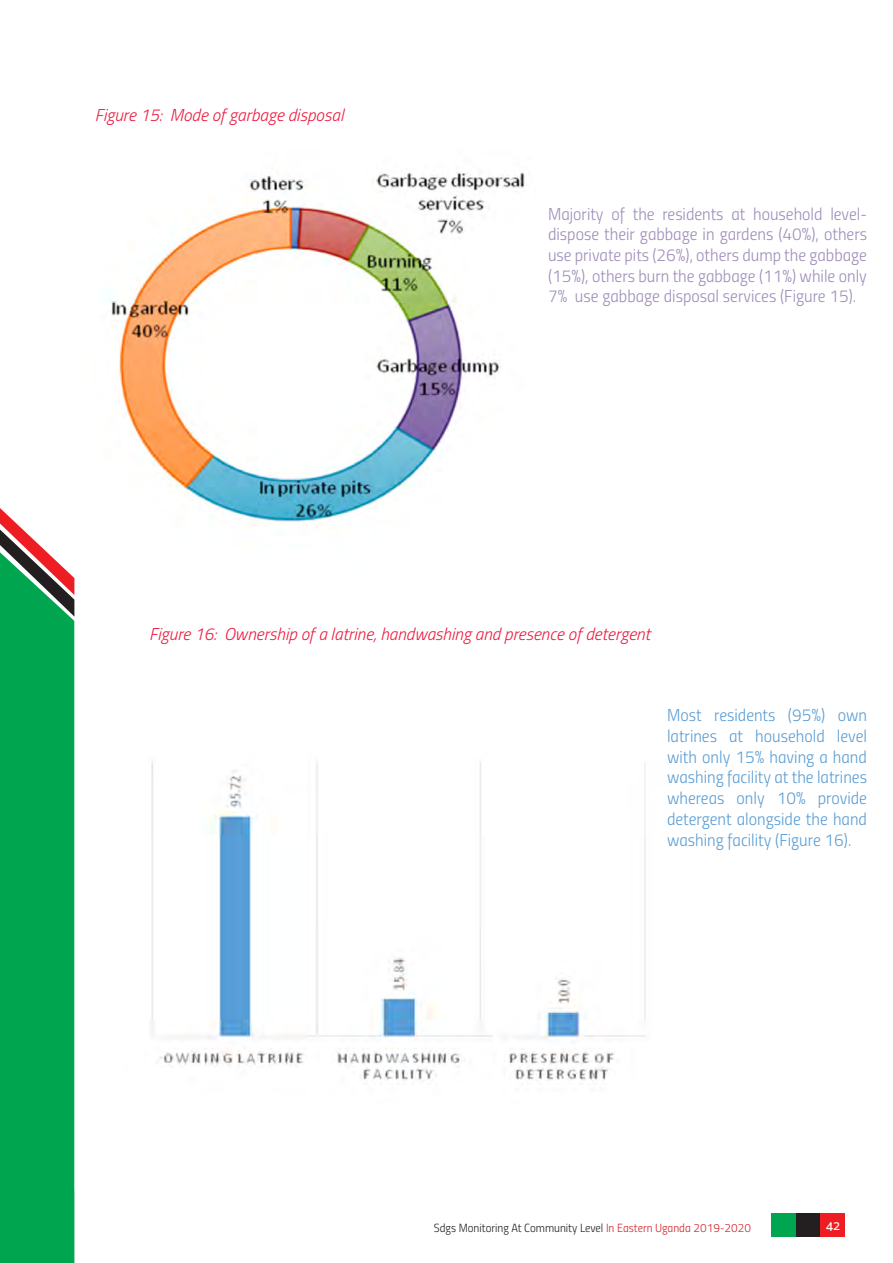
<style>
.page{position:relative;width:893px;height:1263px;background:#fff}
.page>*{position:absolute;margin:0;border:0;box-sizing:border-box;transform-origin:0 0}
.t1{font:17.25px/20.7px "Titillium Light Upright";color:#9f8db9;text-align:justify}
.t2{font:17.25px/20.7px "Titillium Light Upright";color:#5b9ed4;text-align:justify}
.t3{font:italic 300 17.25px "Titillium";color:#ed1a3f}
.t4{font:13.5px "Mosk Medium 500";color:#fff}
.t5{font:11.85px "Titillium Light Upright";color:#231f20}
.s1{color:#d1232a}
</style>
<div class="page">
<div style="left:0;top:617px;width:74px;height:646px;background:#00a54f"></div>
<svg style="left:0;top:508px;width:74px;height:109px"></svg>
<img style="left:109px;top:172px;width:416px;height:354px">
<img style="left:151px;top:761px;width:495px;height:323px">
<div style="left:772px;top:1213px;width:24px;height:24px;background:#00a54f"></div>
<div style="left:796px;top:1213px;width:24px;height:24px;background:#231f20"></div>
<div style="left:820px;top:1213px;width:24px;height:24px;background:#ee1d23"></div>
<p class="t3" style="left:95px;top:103px;width:250px">Figure 15: Mode of garbage disposal</p>
<p class="t1" style="left:548px;top:202px;width:320px">Majority of the residents at household level&shy;dispose their gabbage in gardens (40%), others use private pits (26%), others dump the gabbage (15%), others burn the gabbage (11%) while only 7% use gabbage disposal services (Figure 15).</p>
<p class="t3" style="left:149px;top:621px;width:502px">Figure 16: Ownership of a latrine, handwashing and presence of detergent</p>
<p class="t2" style="left:667px;top:704px;width:201px">Most residents (95%) own latrines at household level with only 15% having a hand washing facility at the latrines whereas only 10% provide detergent alongside the hand washing facility (Figure 16).</p>
<p class="t5" style="left:434px;top:1219px;width:319px">Sdgs Monitoring At Community Level <span class="s1">In Eastern Uganda 2019-2020</span></p>
<p class="t4" style="left:826px;top:1217px;width:15px">42</p>
</div>
